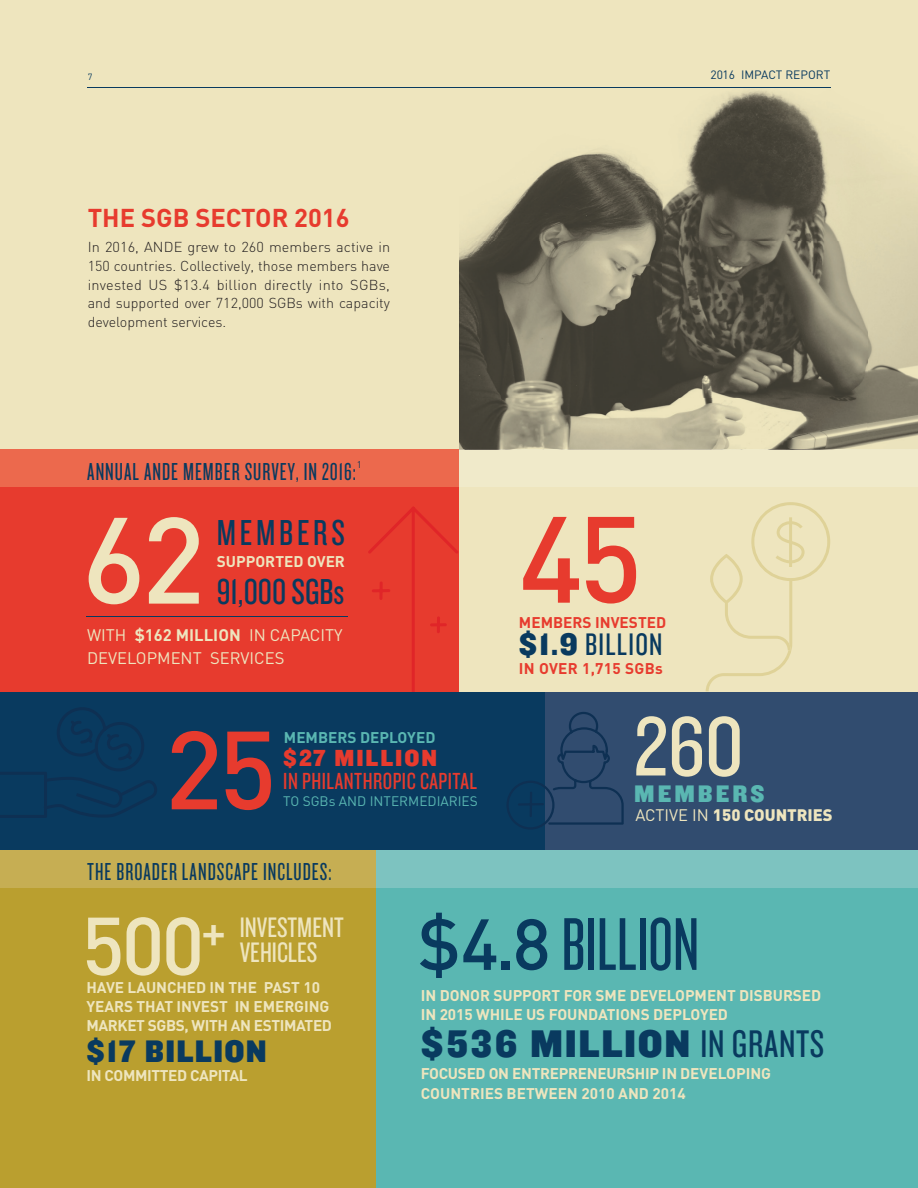
<style>
.page{position:relative;width:918px;height:1188px;background:#fff}
.page>*{position:absolute;margin:0;border:0;box-sizing:border-box;transform-origin:0 0}
.t1{font:500 120.45px "DIN";color:#e73b2e}
.t2{font:500 120.45px "DIN";color:#eee5be}
.t3{font:500 109.2px "DIN";color:#e73b2e}
.t4{font:87px "Knockout HTF29 Junior Liteweight";color:#eee5be}
.t5{font:77.55px "Knockout HTF27 Junior Bantamwt";color:#093a5f}
.t6{font:40.05px "Knockout HTF71 Full Middlewt";letter-spacing:.04em;color:#093a5f}
.t7{font:37.5px "Knockout HTF28 Junior Featherwt";color:#093a5f}
.t8{font:37.5px "Knockout HTF28 Junior Featherwt";letter-spacing:.1em;color:#093a5f}
.t9{font:32.4px "Knockout HTF28 Junior Featherwt";letter-spacing:.04em;color:#093a5f}
.t10{font:32.4px "Knockout HTF71 Full Middlewt";letter-spacing:.04em;color:#093a5f}
.t11{font:29.25px/24.6px "Knockout HTF28 Junior Featherwt";color:#eee5be}
.t12{font:25.5px "Knockout HTF27 Junior Bantamwt";letter-spacing:.04em;color:#093a5f}
.t13{font:700 25.5px "DIN";color:#e73b2e}
.t14{font:24.9px "Knockout HTF71 Full Middlewt";letter-spacing:.12em;color:#5ab7b2}
.t15{font:24.15px "Knockout HTF28 Junior Featherwt";letter-spacing:.02em;color:#e73b2e}
.t16{font:24.15px "Knockout HTF71 Full Middlewt";letter-spacing:.08em;color:#e73b2e}
.t17{font:16.5px/23.1px "DIN";color:#eee5be}
.t18{font:900 16.5px "DIN";color:#eee5be}
.t19{font:700 15.3px/19px "DIN";letter-spacing:-.005em;color:#eee5be}
.t20{font:700 15.3px "DIN";letter-spacing:-.025em;color:#eee5be}
.t21{font:700 15.3px "DIN";color:#5ab7b2}
.t22{font:700 15.3px "DIN";color:#e73b2e}
.t23{font:700 15.3px "DIN";letter-spacing:.02em;color:#e73b2e}
.t24{font:300 14.25px/18.8px "DIN";color:#231f20;text-align:justify}
.t25{font:13.65px "DIN";color:#5ab7b2}
.t26{font:12px "DIN";color:#093a5f}
.t27{font:9.6px "DIN";color:#093a5f}
.t28{font:9px "DIN";color:#093a5f}
.s1{font-weight:700}
.s2{font-family:"Knockout HTF71 Full Middlewt"}
.s3{font-weight:400}
.s4{font-family:"DIN";font-weight:500;font-size:80.85px}
.s5{font-family:"DIN";font-weight:500;font-size:47.1px}
.s6{font-family:"DIN";font-weight:500;font-size:70.95px}
.s7{font-family:"Knockout HTF28 Junior Featherwt"}
</style>
<div class="page">
<div style="left:0;top:691px;width:918px;height:160px;background:#093a5f"></div>
<svg style="left:0;top:708px;width:157px;height:110px"></svg>
<div style="left:545px;top:691px;width:373px;height:160px;background:#314c6f"></div>
<div style="left:0;top:0;width:918px;height:691px;background:#eee5be"></div>
<hr style="left:88px;top:88px;width:742px;height:1px;background:#093a5f">
<div style="left:0;top:450px;width:459px;height:241px;background:#e73b2e"></div>
<svg style="left:368px;top:507px;width:90px;height:184px"></svg>
<div style="left:0;top:851px;width:376px;height:337px;background:#ba9f2f"></div>
<div style="left:376px;top:851px;width:542px;height:337px;background:#5ab7b2"></div>
<img style="left:459px;top:87px;width:459px;height:363px">
<img style="left:459px;top:88px;width:371px;height:1px">
<hr style="left:86px;top:616px;width:262px;height:1px;background:#093a5f">
<hr style="left:437px;top:616px;width:3px;height:17px;background:#e02528;border-radius:2px">
<hr style="left:430px;top:623px;width:17px;height:3px;background:#e02528;border-radius:2px">
<svg style="left:379px;top:581px;width:4px;height:19px"></svg>
<hr style="left:372px;top:589px;width:18px;height:3px;background:#e02528;border-radius:2px">
<svg style="left:507px;top:712px;width:117px;height:117px"></svg>
<hr style="left:530px;top:792px;width:2px;height:25px;background:#0e3053">
<hr style="left:518px;top:803px;width:26px;height:3px;background:#0e3053">
<svg style="left:706px;top:502px;width:124px;height:189px"></svg>
<div style="left:459px;top:451px;width:459px;height:36px;background:#f0eaca"></div>
<div style="left:0;top:450px;width:459px;height:37px;background:#ec694d"></div>
<img style="left:459px;top:450px;width:459px;height:1px">
<div style="left:0;top:851px;width:376px;height:37px;background:#c6ae53"></div>
<div style="left:376px;top:851px;width:542px;height:37px;background:#7dc3c0"></div>
<p class="t28" style="left:88px;top:71px;width:6px">7</p>
<p class="t26" style="left:711px;top:68px;width:121px">2016 IMPACT REPORT</p>
<h3 class="t13" style="left:88px;top:201px;width:263px">THE SGB SECTOR 2016</h3>
<p class="t24" style="left:88px;top:237px;width:304px">In 2016, ANDE grew to 260 members active in 150 countries. Collectively, those members have invested US $13.4 billion directly into SGBs, and supported over 712,000 SGBs with capacity development services.</p>
<h3 class="t12" style="left:87px;top:459px;width:270px">ANNUAL ANDE MEMBER SURVEY, IN 2016:</h3>
<p class="t27" style="left:357px;top:459px;width:7px">1</p>
<h1 class="t2" style="left:82px;top:483px;width:125px">62</h1>
<p class="t17" style="left:87px;top:623px;width:257px">WITH <span class="s1">$162 MILLION</span> IN CAPACITY<br>DEVELOPMENT SERVICES</p>
<h3 class="t8" style="left:217px;top:513px;width:130px">MEMBERS</h3>
<p class="t19" style="left:217px;top:551px;width:130px">SUPPORTED OVER</p>
<h3 class="t7" style="left:217px;top:573px;width:129px">91,000 SGBs</h3>
<h2 class="t3" style="left:165px;top:700px;width:113px">25</h2>
<p class="t21" style="left:284px;top:727px;width:153px">MEMBERS DEPLOYED</p>
<h3 class="t16" style="left:283px;top:745px;width:155px">$27 MILLION</h3>
<h3 class="t15" style="left:283px;top:769px;width:195px">IN PHILANTHROPIC CAPITAL</h3>
<p class="t25" style="left:283px;top:793px;width:196px">TO SGBs AND INTERMEDIARIES</p>
<h3 class="t12" style="left:87px;top:859px;width:246px">THE BROADER LANDSCAPE INCLUDES:</h3>
<h1 class="t1" style="left:519px;top:482px;width:125px">45</h1>
<h3 class="t9" style="left:519px;top:629px;width:145px"><span class="s2">$1.9</span> BILLION</h3>
<p class="t23" style="left:519px;top:658px;width:145px">IN OVER 1,715 SGBs</p>
<p class="t22" style="left:519px;top:613px;width:149px">MEMBERS INVESTED</p>
<h3 class="t4" style="left:634px;top:703px;width:111px">260</h3>
<h3 class="t14" style="left:634px;top:781px;width:132px">MEMBERS</h3>
<p class="t18" style="left:635px;top:804px;width:199px"><span class="s3">ACTIVE IN</span> 150 COUNTRIES</p>
<h3 class="t11" style="left:240px;top:916px;width:106px;text-indent:-158px"><span class="s4">500</span><span class="s5">+</span> INVESTMENT<br>VEHICLES</h3>
<p class="t19" style="left:87px;top:977px;width:247px">HAVE LAUNCHED IN THE PAST 10<br>YEARS THAT INVEST IN EMERGING<br>MARKET SGBS, WITH AN ESTIMATED</p>
<h3 class="t10" style="left:87px;top:1034px;width:182px">$17 BILLION</h3>
<p class="t20" style="left:87px;top:1065px;width:163px">IN COMMITTED CAPITAL</p>
<h3 class="t5" style="left:418px;top:906px;width:283px"><span class="s6">$4.8</span> BILLION</h3>
<p class="t19" style="left:421px;top:985px;width:402px">IN DONOR SUPPORT FOR SME DEVELOPMENT DISBURSED<br>IN 2015 WHILE US FOUNDATIONS DEPLOYED</p>
<h3 class="t6" style="left:421px;top:1023px;width:405px">$536 MILLION <span class="s7">IN GRANTS</span></h3>
<p class="t19" style="left:421px;top:1063px;width:352px;line-height:19.5px">FOCUSED ON ENTREPRENEURSHIP IN DEVELOPING<br>COUNTRIES BETWEEN 2010 AND 2014</p>
</div>
